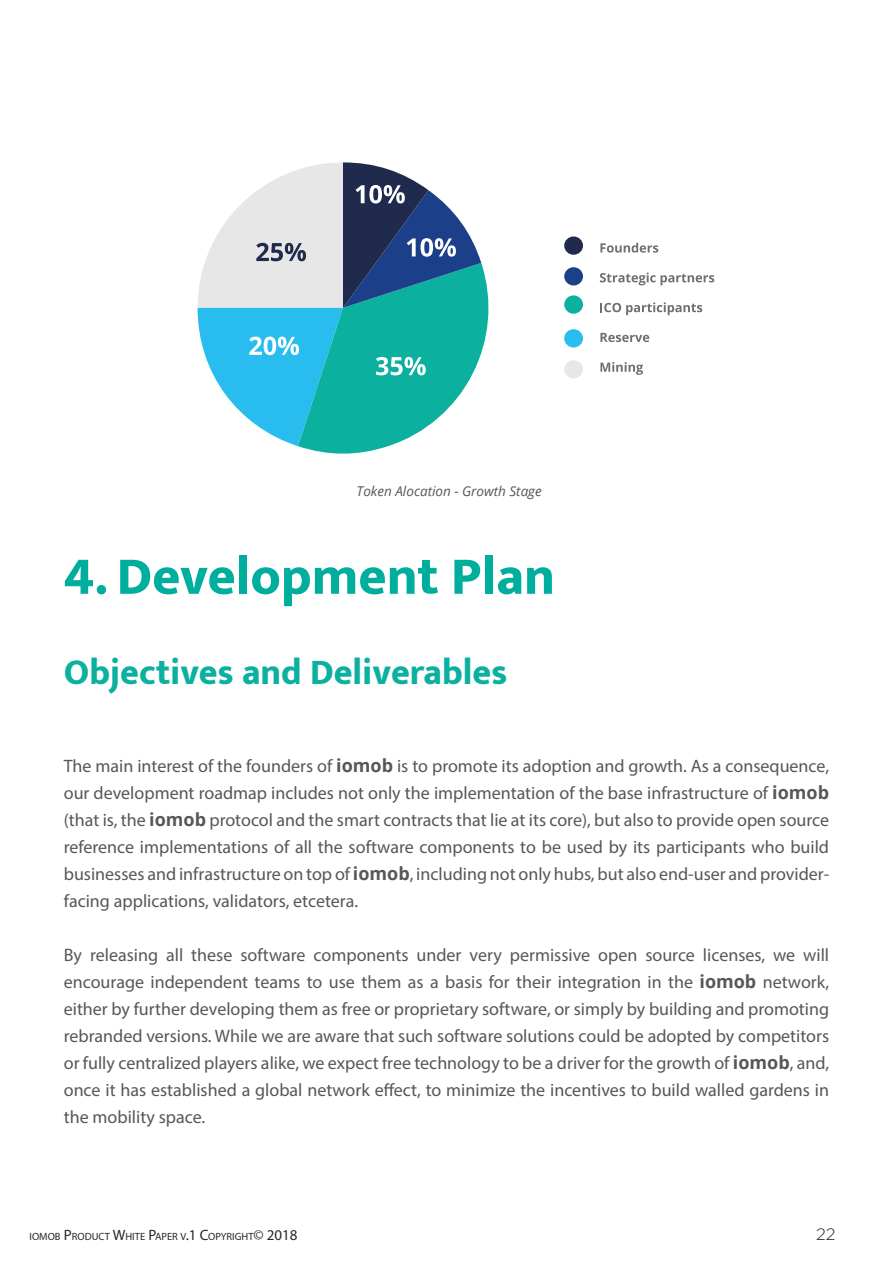
<style>
.page{position:relative;width:893px;height:1263px;background:#fff}
.page>*{position:absolute;margin:0;border:0;box-sizing:border-box;transform-origin:0 0}
.t1{font:800 54px "Mukta Vaani";color:#00ae9e}
.t2{font:800 36px "Mukta Vaani";color:#0bb09f}
.t3{font:18px/27px "Myriad Pro";color:#575756;text-align:justify}
.t4{font:300 16.5px "Gotham";color:#282827}
.t5{font:italic 13.5px "Open Sans";color:#575756}
.t6{font:10.5px "Myriad Pro";color:#282827}
.s1{font-family:"Open Sans";font-weight:700}
.s2{font-size:15px}
</style>
<div class="page">
<svg style="left:600px;top:243px;width:58px;height:10px"></svg>
<svg style="left:600px;top:273px;width:114px;height:12px"></svg>
<svg style="left:600px;top:302px;width:102px;height:13px"></svg>
<svg style="left:600px;top:333px;width:49px;height:9px"></svg>
<svg style="left:600px;top:362px;width:43px;height:13px"></svg>
<div style="left:564px;top:236px;width:19px;height:19px;background:#1f2a4d;border-radius:50%"></div>
<div style="left:564px;top:267px;width:19px;height:18px;background:#1c3f8a;border-radius:50%"></div>
<div style="left:564px;top:295px;width:19px;height:19px;background:#0bb09f;border-radius:50%"></div>
<div style="left:564px;top:329px;width:19px;height:18px;background:#29bdef;border-radius:50%"></div>
<div style="left:564px;top:360px;width:19px;height:18px;background:#e7e7e7;border-radius:50%"></div>
<svg style="left:198px;top:162px;width:290px;height:291px"></svg>
<p class="t5" style="left:357px;top:482px;width:187px">Token Alocation - Growth Stage</p>
<h1 class="t1" style="left:64px;top:544px;width:493px">4. Development Plan</h1>
<h2 class="t2" style="left:64px;top:650px;width:445px">Objectives and Deliverables</h2>
<p class="t3" style="left:64px;top:752px;width:767px">The main interest of the founders of <span class="s1">iomob</span> is to promote its adoption and growth. As a consequence, our development roadmap includes not only the implementation of the base infrastructure of <span class="s1">iomob </span>(that is, the <span class="s1">iomob</span> protocol and the smart contracts that lie at its core), but also to provide open source reference implementations of all the software components to be used by its participants who build businesses and infrastructure on top of <span class="s1">iomob</span>, including not only hubs, but also end-user and provider&shy;facing applications, validators, etcetera.</p>
<p class="t3" style="left:64px;top:941px;width:767px">By releasing all these software components under very permissive open source licenses, we will encourage independent teams to use them as a basis for their integration in the <span class="s1">iomob</span> network, either by further developing them as free or proprietary software, or simply by building and promoting rebranded versions. While we are aware that such software solutions could be adopted by competitors or fully centralized players alike, we expect free technology to be a driver for the growth of <span class="s1">iomob</span>, and, once it has established a global network effect, to minimize the incentives to build walled gardens in the mobility space.</p>
<p class="t6" style="left:30px;top:1229px;width:270px">IOMOB <span class="s2">P</span>RODUCT <span class="s2">W</span>HITE <span class="s2">P</span>APER V<span class="s2">.1 C</span>OPYRIGHT<span class="s2">© 2018</span></p>
<p class="t4" style="left:816px;top:1225px;width:21px">22</p>
</div>
